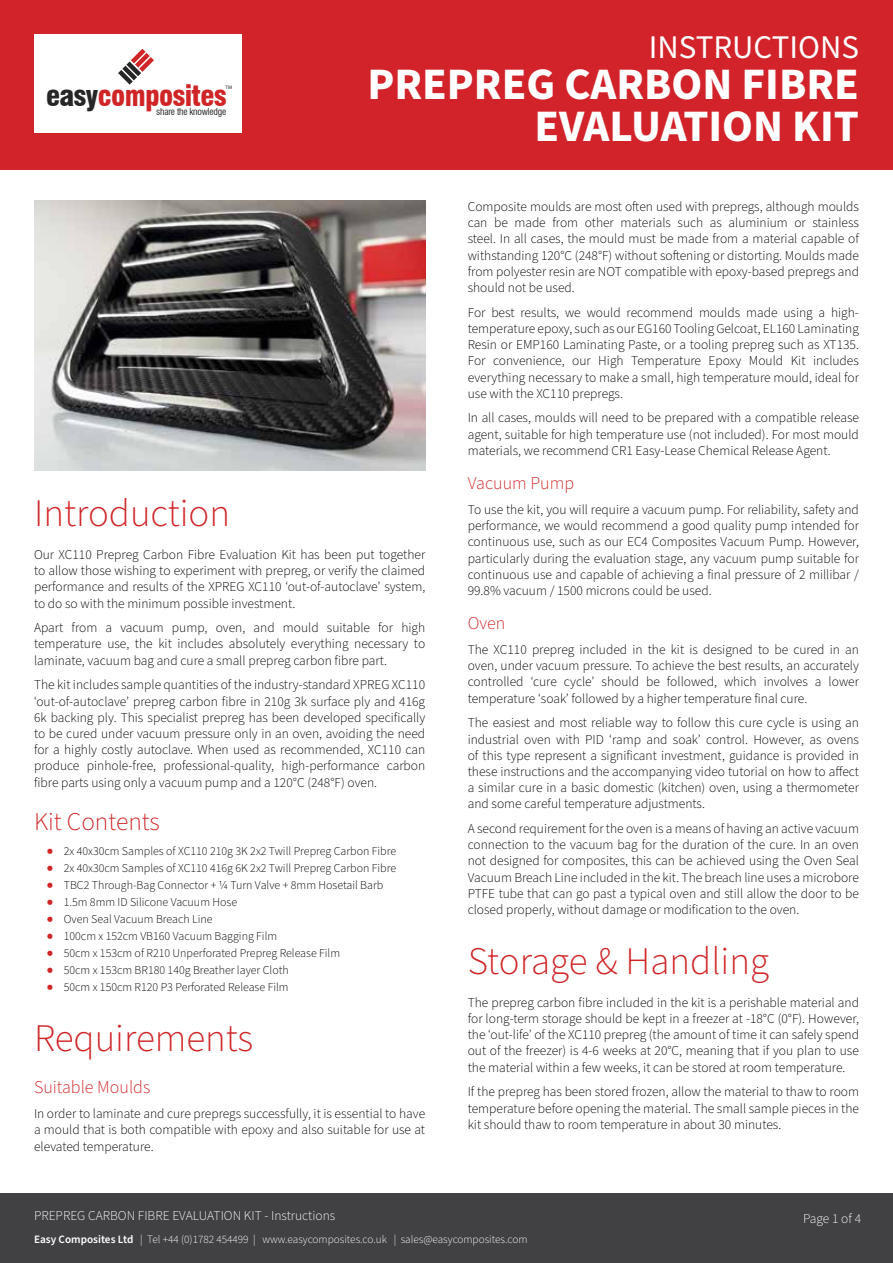
<style>
.page{position:relative;width:893px;height:1263px;background:#fff}
.page>*{position:absolute;margin:0;border:0;box-sizing:border-box;transform-origin:0 0}
.t1{font:700 45px/42px "Source Sans Pro";color:#fff;text-align:right}
.t2{font:300 39px "Source Sans Pro";color:#d02527}
.t3{font:33px "Source Sans Pro";color:#fff}
.t4{font:900 condensed 28.5px "Swiss 721 BT";letter-spacing:-.02em;color:#d02527}
.t5{font:300 25.5px "Source Sans Pro";color:#d02527}
.t6{font:300 18px "Source Sans Pro";color:#d02527}
.t7{font:300 13.5px/16.2px "Source Sans Pro";color:#000;text-align:justify}
.t8{font:300 13.5px "Source Sans Pro";color:#fff}
.t9{font:300 12px "Source Sans Pro";color:#000}
.t10{font:300 11.25px "Source Sans Pro";color:#fff}
.t11{font:condensed 9.45px "Swiss 721 BT";letter-spacing:-.02em;color:#262626}
.t12{font:5.1px "Myriad Pro";color:#262626}
.s1{color:#262626}
.s2{font-weight:900;font-size:18px;color:#d02527}
.s3{font-weight:600}
</style>
<div class="page">
<div style="left:0;top:1193px;width:893px;height:70px;background:#414042"></div>
<div style="left:0;top:0;width:893px;height:169px;background:#d2232a"></div>
<div style="left:34px;top:35px;width:207px;height:98px;background:#fff"></div>
<svg style="left:118px;top:49px;width:36px;height:36px"></svg>
<img style="left:34px;top:201px;width:391px;height:270px">
<h3 class="t4" style="left:46px;top:79px;width:182px"><span class="s1">easy</span>composites</h3>
<p class="t11" style="left:156px;top:106px;width:71px">share the knowledge</p>
<p class="t12" style="left:226px;top:84px;width:8px">TM</p>
<h3 class="t3" style="left:649px;top:25px;width:212px">INSTRUCTIONS</h3>
<h1 class="t1" style="left:367px;top:64px;width:493px">PREPREG CARBON FIBRE<br>EVALUATION KIT</h1>
<h2 class="t2" style="left:34px;top:487px;width:198px">Introduction</h2>
<p class="t7" style="left:34px;top:547px;width:393px">Our XC110 Prepreg Carbon Fibre Evaluation Kit has been put together to allow those wishing to experiment with prepreg, or verify the claimed performance and results of the XPREG XC110 ‘out-of-autoclave’ system, to do so with the minimum possible investment.</p>
<p class="t7" style="left:34px;top:620px;width:393px">Apart from a vacuum pump, oven, and mould suitable for high temperature use, the kit includes absolutely everything necessary to laminate, vacuum bag and cure a small prepreg carbon fibre part.</p>
<p class="t7" style="left:34px;top:677px;width:393px">The kit includes sample quantities of the industry-standard XPREG XC110 ‘out-of-autoclave’ prepreg carbon fibre in 210g 3k surface ply and 416g 6k backing ply. This specialist prepreg has been developed specifically to be cured under vacuum pressure only in an oven, avoiding the need for a highly costly autoclave. When used as recommended, XC110 can produce pinhole-free, professional-quality, high-performance carbon fibre parts using only a vacuum pump and a 120°C (248°F) oven.</p>
<h3 class="t5" style="left:34px;top:804px;width:127px">Kit Contents</h3>
<p class="t9" style="left:47px;top:843px;width:351px"><span class="s2">•</span> 2x 40x30cm Samples of XC110 210g 3K 2x2 Twill Prepreg Carbon Fibre</p>
<p class="t9" style="left:47px;top:860px;width:351px"><span class="s2">•</span> 2x 40x30cm Samples of XC110 416g 6K 2x2 Twill Prepreg Carbon Fibre</p>
<p class="t9" style="left:47px;top:877px;width:338px"><span class="s2">•</span> TBC2 Through-Bag Connector + ¼ Turn Valve + 8mm Hosetail Barb</p>
<p class="t9" style="left:47px;top:894px;width:192px"><span class="s2">•</span> 1.5m 8mm ID Silicone Vacuum Hose</p>
<p class="t9" style="left:47px;top:911px;width:167px"><span class="s2">•</span> Oven Seal Vacuum Breach Line</p>
<p class="t9" style="left:47px;top:928px;width:232px"><span class="s2">•</span> 100cm x 152cm VB160 Vacuum Bagging Film</p>
<p class="t9" style="left:47px;top:945px;width:295px"><span class="s2">•</span> 50cm x 153cm of R210 Unperforated Prepreg Release Film</p>
<p class="t9" style="left:47px;top:962px;width:243px"><span class="s2">•</span> 50cm x 153cm BR180 140g Breather layer Cloth</p>
<p class="t9" style="left:47px;top:979px;width:243px"><span class="s2">•</span> 50cm x 150cm R120 P3 Perforated Release Film</p>
<h2 class="t2" style="left:34px;top:1011px;width:221px">Requirements</h2>
<h3 class="t6" style="left:34px;top:1075px;width:118px">Suitable Moulds</h3>
<p class="t7" style="left:34px;top:1106px;width:393px">In order to laminate and cure prepregs successfully, it is essential to have a mould that is both compatible with epoxy and also suitable for use at elevated temperature.</p>
<p class="t7" style="left:468px;top:199px;width:393px">Composite moulds are most often used with prepregs, although moulds can be made from other materials such as aluminium or stainless steel. In all cases, the mould must be made from a material capable of withstanding 120°C (248°F) without softening or distorting. Moulds made from polyester resin are NOT compatible with epoxy-based prepregs and should not be used.</p>
<p class="t7" style="left:468px;top:305px;width:393px">For best results, we would recommend moulds made using a high&shy;temperature epoxy, such as our EG160 Tooling Gelcoat, EL160 Laminating Resin or EMP160 Laminating Paste, or a tooling prepreg such as XT135.<br>For convenience, our High Temperature Epoxy Mould Kit includes everything necessary to make a small, high temperature mould, ideal for use with the XC110 prepregs.</p>
<p class="t7" style="left:468px;top:410px;width:393px">In all cases, moulds will need to be prepared with a compatible release agent, suitable for high temperature use (not included). For most mould materials, we recommend CR1 Easy-Lease Chemical Release Agent.</p>
<h3 class="t6" style="left:468px;top:471px;width:108px">Vacuum Pump</h3>
<p class="t7" style="left:468px;top:502px;width:393px">To use the kit, you will require a vacuum pump. For reliability, safety and performance, we would recommend a good quality pump intended for continuous use, such as our EC4 Composites Vacuum Pump. However, particularly during the evaluation stage, any vacuum pump suitable for continuous use and capable of achieving a final pressure of 2 millibar / 99.8% vacuum / 1500 microns could be used.</p>
<h3 class="t6" style="left:468px;top:611px;width:39px">Oven</h3>
<p class="t7" style="left:468px;top:642px;width:393px">The XC110 prepreg included in the kit is designed to be cured in an oven, under vacuum pressure. To achieve the best results, an accurately controlled ‘cure cycle’ should be followed, which involves a lower temperature ‘soak’ followed by a higher temperature final cure.</p>
<p class="t7" style="left:468px;top:715px;width:393px">The easiest and most reliable way to follow this cure cycle is using an industrial oven with PID ‘ramp and soak’ control. However, as ovens of this type represent a significant investment, guidance is provided in these instructions and the accompanying video tutorial on how to affect a similar cure in a basic domestic (kitchen) oven, using a thermometer and some careful temperature adjustments.</p>
<p class="t7" style="left:468px;top:821px;width:393px">A second requirement for the oven is a means of having an active vacuum connection to the vacuum bag for the duration of the cure. In an oven not designed for composites, this can be achieved using the Oven Seal Vacuum Breach Line included in the kit. The breach line uses a microbore PTFE tube that can go past a typical oven and still allow the door to be closed properly, without damage or modification to the oven.</p>
<h2 class="t2" style="left:468px;top:935px;width:303px">Storage &amp; Handling</h2>
<p class="t7" style="left:468px;top:995px;width:393px">The prepreg carbon fibre included in the kit is a perishable material and for long-term storage should be kept in a freezer at -18°C (0°F). However, the ‘out-life’ of the XC110 prepreg (the amount of time it can safely spend out of the freezer) is 4-6 weeks at 20°C, meaning that if you plan to use the material within a few weeks, it can be stored at room temperature.</p>
<p class="t7" style="left:468px;top:1084px;width:393px">If the prepreg has been stored frozen, allow the material to thaw to room temperature before opening the material. The small sample pieces in the kit should thaw to room temperature in about 30 minutes.</p>
<p class="t8" style="left:34px;top:1206px;width:303px">PREPREG CARBON FIBRE EVALUATION KIT - Instructions</p>
<p class="t10" style="left:34px;top:1232px;width:495px"><span class="s3">Easy Composites Ltd</span> | Tel +44 (0)1782 454499 | www.easycomposites.co.uk | sales@easycomposites.com</p>
<p class="t8" style="left:803px;top:1209px;width:59px">Page 1 of 4</p>
</div>
